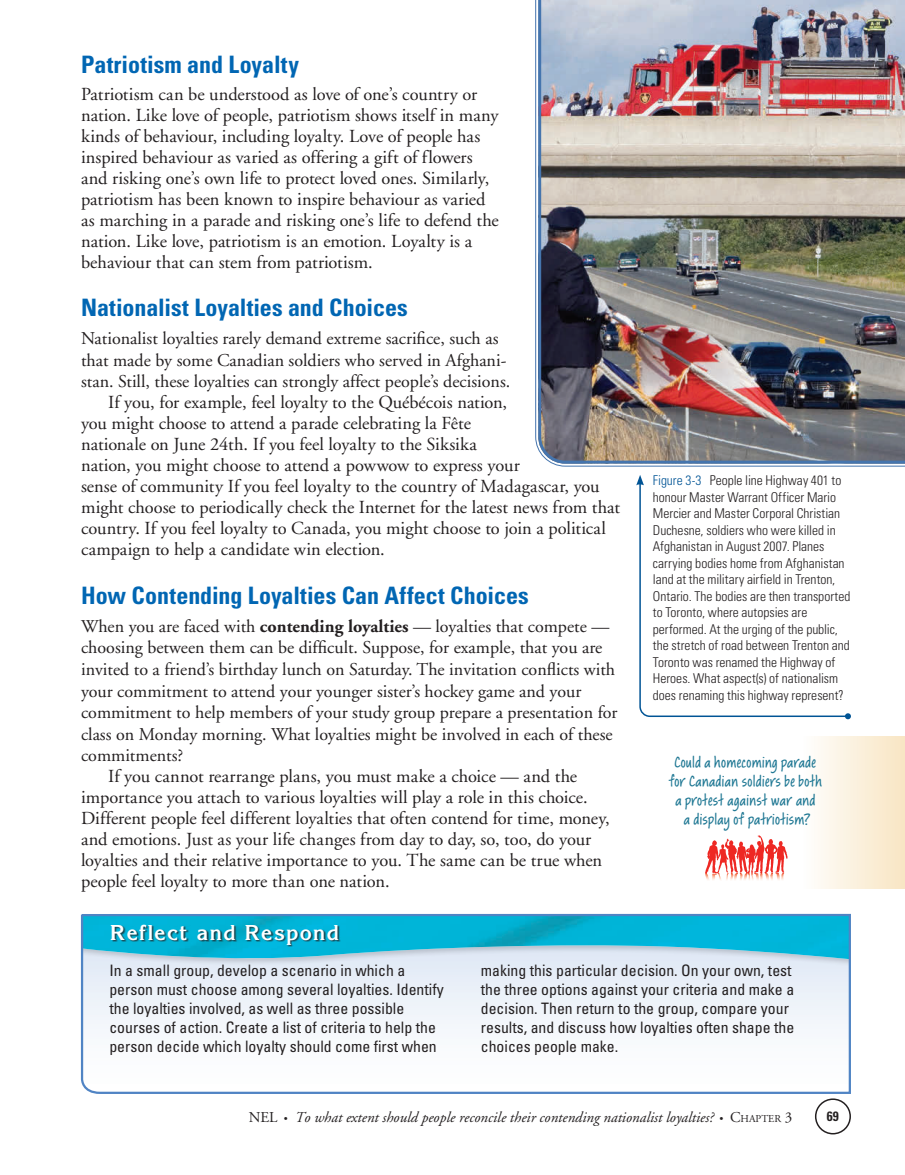
<style>
.page{position:relative;width:905px;height:1175px;background:#fff}
.page>*{position:absolute;margin:0;border:0;box-sizing:border-box;transform-origin:0 0}
.t1{font:700 condensed 24px "Univers";color:#0166b3}
.t2{font:700 21px "Korinna";letter-spacing:.06em;color:#fff}
.t3{font:20.4px/19.2px "Awbrush Plain";letter-spacing:.015em;color:#1e7793;text-align:center}
.t4{font:18.3px/21px "Adobe Garamond";color:#231f20}
.t5{font:18px/21.6px "Adobe Garamond";color:#231f20}
.t6{font:condensed 15.75px/18.9px "Univers";color:#231f20}
.t7{font:italic 15px "Adobe Garamond";color:#231f20}
.t8{font:300 condensed 13.5px/16.5px "Univers";color:#231f20}
.t9{font:700 condensed 13.5px "Univers";color:#231f20}
.s1{font-weight:700}
.s2{color:#005495}
.s3{font-style:normal}
.s4{font-size:10.5px}
.s5{font-style:normal;font-size:10.5px}
</style>
<div class="page">
<div style="left:814px;top:1098px;width:36px;height:36px;border:2px solid #231f20;border-radius:50%"></div>
<svg style="left:80px;top:913px;width:771px;height:181px"></svg>
<div style="left:112px;top:925px;width:228px;height:21px;background:#231f20;opacity:.75"></div>
<div style="left:803px;top:736px;width:101px;height:152px;background:linear-gradient(to right,#fefefd,#f8e5c3)"></div>
<svg style="left:705px;top:835px;width:82px;height:45px"></svg>
<svg style="left:639px;top:485px;width:205px;height:232px"></svg>
<svg style="left:844px;top:713px;width:6px;height:6px"></svg>
<svg style="left:636px;top:475px;width:8px;height:10px"></svg>
<img style="left:538px;top:0;width:366px;height:463px">
<h1 class="t1" style="left:81px;top:49px;width:219px">Patriotism and Loyalty</h1>
<p class="t4" style="left:81px;top:84px;width:419px">Patriotism can be understood as love of one’s country or nation. Like love of people, patriotism shows itself in many kinds of behaviour, including loyalty. Love of people has inspired behaviour as varied as offering a gift of flowers and risking one’s own life to protect loved ones. Similarly, patriotism has been known to inspire behaviour as varied as marching in a parade and risking one’s life to defend the nation. Like love, patriotism is an emotion. Loyalty is a behaviour that can stem from patriotism.</p>
<h1 class="t1" style="left:81px;top:293px;width:328px">Nationalist Loyalties and Choices</h1>
<p class="t5" style="left:81px;top:328px;width:431px">Nationalist loyalties rarely demand extreme sacrifice, such as that made by some Canadian soldiers who served in Afghani&shy;stan. Still, these loyalties can strongly affect people’s decisions.</p>
<p class="t4" style="left:81px;top:392px;width:540px;text-indent:27px">If you, for example, feel loyalty to the Québécois nation,<br>you might choose to attend a parade celebrating la Fête<br>nationale on June 24th. If you feel loyalty to the Siksika<br>nation, you might choose to attend a powwow to express your<br>sense of community If you feel loyalty to the country of Madagascar, you might choose to periodically check the Internet for the latest news from that country. If you feel loyalty to Canada, you might choose to join a political campaign to help a candidate win election.</p>
<h1 class="t1" style="left:81px;top:581px;width:449px">How Contending Loyalties Can Affect Choices</h1>
<p class="t5" style="left:81px;top:615px;width:538px">When you are faced with <span class="s1">contending loyalties</span> — loyalties that compete — choosing between them can be difficult. Suppose, for example, that you are invited to a friend’s birthday lunch on Saturday. The invitation conflicts with your commitment to attend your younger sister’s hockey game and your commitment to help members of your study group prepare a presentation for class on Monday morning. What loyalties might be involved in each of these commitments?</p>
<p class="t4" style="left:81px;top:766px;width:530px;text-indent:27px">If you cannot rearrange plans, you must make a choice — and the importance you attach to various loyalties will play a role in this choice.<br>Different people feel different loyalties that often contend for time, money, and emotions. Just as your life changes from day to day, so, too, do your loyalties and their relative importance to you. The same can be true when people feel loyalty to more than one nation.</p>
<p class="t2" style="left:110px;top:919px;width:230px">Reflect and Respond</p>
<p class="t6" style="left:109px;top:960px;width:336px">In a small group, develop a scenario in which a person must choose among several loyalties. Identify the loyalties involved, as well as three possible courses of action. Create a list of criteria to help the person decide which loyalty should come first when</p>
<p class="t6" style="left:481px;top:960px;width:315px">making this particular decision. On your own, test the three options against your criteria and make a decision. Then return to the group, compare your results, and discuss how loyalties often shape the choices people make.</p>
<p class="t8" style="left:652px;top:472px;width:199px"><span class="s2">Figure 3-3</span> People line Highway 401 to honour Master Warrant Officer Mario Mercier and Master Corporal Christian Duchesne, soldiers who were killed in Afghanistan in August 2007. Planes carrying bodies home from Afghanistan land at the military airfield in Trenton, Ontario. The bodies are then transported to Toronto, where autopsies are performed. At the urging of the public, the stretch of road between Trenton and Toronto was renamed the Highway of Heroes. What aspect(s) of nationalism does renaming this highway represent?</p>
<p class="t3" style="left:669px;top:753px;width:154px">Could a homecoming parade for Canadian soldiers be both a protest against war and<br>a display of patriotism?</p>
<p class="t7" style="left:249px;top:1109px;width:545px"><span class="s3">NEL</span> <span class="s4">•</span> To what extent should people reconcile their contending nationalist loyalties? <span class="s4">•</span> <span class="s3">C</span><span class="s5">haptEr</span> <span class="s3">3</span></p>
<p class="t9" style="left:827px;top:1107px;width:13px">69</p>
</div>
